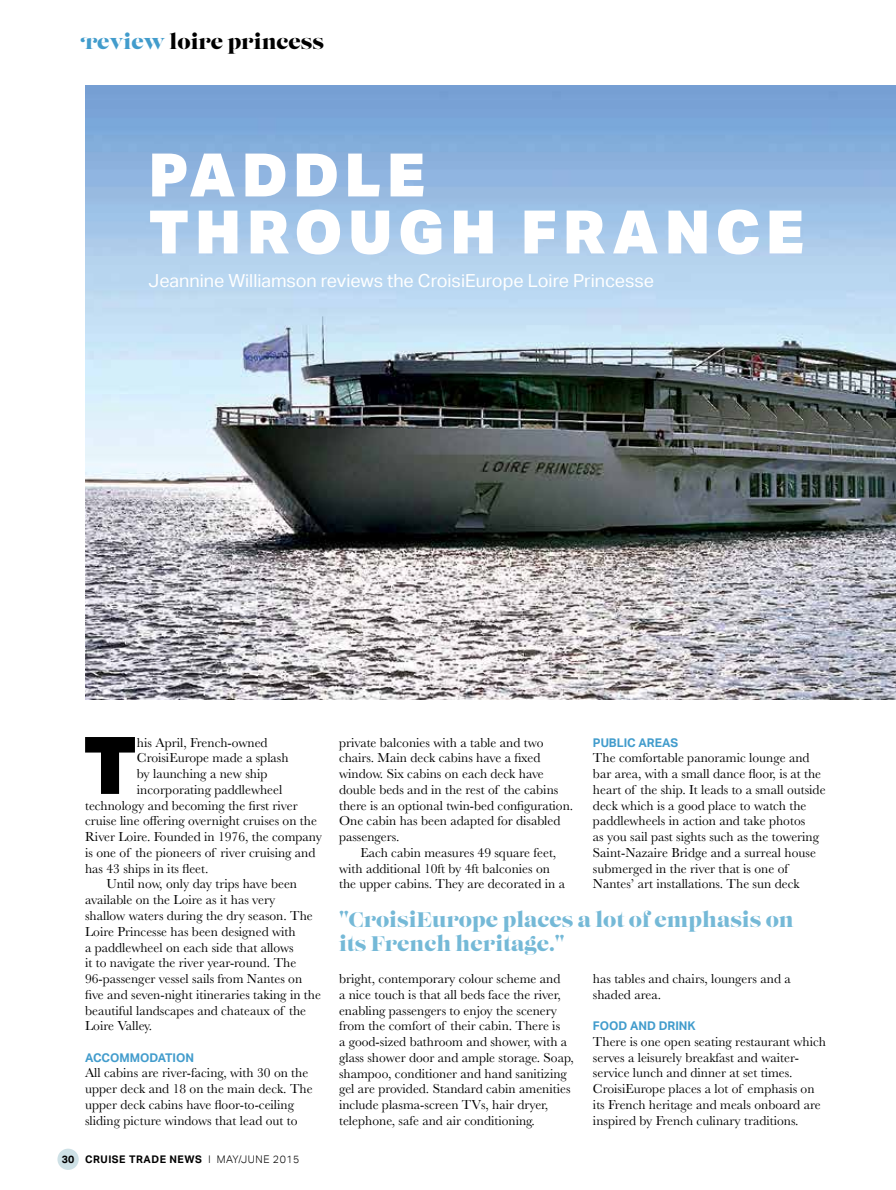
<style>
.page{position:relative;width:896px;height:1190px;background:#fff}
.page>*{position:absolute;margin:0;border:0;box-sizing:border-box;transform-origin:0 0}
.t1{font:900 79.65px "Aktiv Grotesk Trial";color:#000}
.t2{font:900 60px/57px "Aktiv Grotesk Trial";letter-spacing:.1em;color:#fff}
.t3{font:21px/24px "Lust";color:#75b9d7}
.t4{font:21px "Lust";color:#000}
.t5{font:18px "Aktiv Grotesk Trial";color:#fff}
.t6{font:13.5px/15.8px "Baskerville";color:#000}
.t7{font:700 12px "Aktiv Grotesk Trial";color:#429ccc}
.t8{font:700 10.5px "Aktiv Grotesk Trial";letter-spacing:.05em;color:#000}
.s1{color:#429ccc}
.s2{font-weight:300}
</style>
<div class="page">
<div style="left:57px;top:1148px;width:22px;height:22px;background:#cee1e6;border-radius:50%"></div>
<img style="left:85px;top:85px;width:810px;height:614px">
<h3 class="t4" style="left:85px;top:28px;width:240px"><span class="s1">review</span> loire princess</h3>
<h2 class="t2" style="left:148px;top:145px;width:656px">PADDLE<br>THROUGH FRANCE</h2>
<h3 class="t5" style="left:148px;top:270px;width:506px">Jeannine Williamson reviews the CroisiEurope Loire Princesse</h3>
<h1 class="t1" style="left:83px;top:713px;width:55px">T</h1>
<p class="t6" style="left:137px;top:734px;width:132px">his April, French-owned</p>
<p class="t6" style="left:137px;top:750px;width:153px">CroisiEurope made a splash</p>
<p class="t6" style="left:137px;top:766px;width:132px">by launching a new ship</p>
<p class="t6" style="left:137px;top:782px;width:147px">incorporating paddlewheel</p>
<p class="t6" style="left:85px;top:798px;width:214px">technology and becoming the first river</p>
<p class="t6" style="left:85px;top:813px;width:233px">cruise line offering overnight cruises on the</p>
<p class="t6" style="left:85px;top:829px;width:238px">River Loire. Founded in 1976, the company</p>
<p class="t6" style="left:85px;top:845px;width:232px">is one of the pioneers of river cruising and</p>
<p class="t6" style="left:85px;top:861px;width:125px">has 43 ships in its fleet.</p>
<p class="t6" style="left:106px;top:876px;width:192px">Until now, only day trips have been</p>
<p class="t6" style="left:85px;top:892px;width:192px">available on the Loire as it has very</p>
<p class="t6" style="left:85px;top:908px;width:229px">shallow waters during the dry season. The</p>
<p class="t6" style="left:85px;top:924px;width:212px">Loire Princesse has been designed with</p>
<p class="t6" style="left:85px;top:939px;width:210px">a paddlewheel on each side that allows</p>
<p class="t6" style="left:85px;top:955px;width:213px">it to navigate the river year-round. The</p>
<p class="t6" style="left:85px;top:971px;width:218px">96-passenger vessel sails from Nantes on</p>
<p class="t6" style="left:85px;top:987px;width:237px">five and seven-night itineraries taking in the</p>
<p class="t6" style="left:85px;top:1002px;width:222px">beautiful landscapes and chateaux of the</p>
<p class="t6" style="left:85px;top:1018px;width:68px">Loire Valley.</p>
<p class="t7" style="left:85px;top:1050px;width:10px">ACC</p>
<p class="t7" style="left:110px;top:1050px;width:84px">OMMODATION</p>
<p class="t6" style="left:85px;top:1065px;width:229px">All cabins are river-facing, with 30 on the upper deck and 18 on the main deck. The upper deck cabins have floor-to-ceiling sliding picture windows that lead out to</p>
<p class="t8" style="left:62px;top:1153px;width:239px">30 CRUISE TRADE NEWS <span class="s2">L MAY/JUNE 2015</span></p>
<p class="t6" style="left:339px;top:735px;width:236px">private balconies with a table and two chairs. Main deck cabins have a fixed window. Six cabins on each deck have double beds and in the rest of the cabins there is an optional twin-bed configuration.<br>One cabin has been adapted for disabled passengers.</p>
<p class="t6" style="left:339px;top:845px;width:227px;text-indent:21px">Each cabin measures 49 square feet, with additional 10ft by 4ft balconies on the upper cabins. They are decorated in a</p>
<p class="t7" style="left:592px;top:735px;width:87px">PUBLIC AREAS</p>
<p class="t6" style="left:592px;top:750px;width:234px">The comfortable panoramic lounge and bar area, with a small dance floor, is at the heart of the ship. It leads to a small outside deck which is a good place to watch the paddlewheels in action and take photos<br>as you sail past sights such as the towering Saint-Nazaire Bridge and a surreal house submerged in the river that is one of Nantes’ art installations. The sun deck</p>
<h3 class="t3" style="left:339px;top:909px;width:456px">"CroisiEurope places a lot of emphasis on its French heritage."</h3>
<p class="t6" style="left:339px;top:971px;width:236px">bright, contemporary colour scheme and<br>a nice touch is that all beds face the river, enabling passengers to enjoy the scenery from the comfort of their cabin. There is<br>a good-sized bathroom and shower, with a glass shower door and ample storage. Soap, shampoo, conditioner and hand sanitizing gel are provided. Standard cabin amenities include plasma-screen TVs, hair dryer, telephone, safe and air conditioning.</p>
<p class="t6" style="left:592px;top:971px;width:199px">has tables and chairs, loungers and a shaded area.</p>
<p class="t7" style="left:592px;top:1019px;width:104px">FOOD AND DRINK</p>
<p class="t6" style="left:592px;top:1034px;width:234px">There is one open seating restaurant which serves a leisurely breakfast and waiter&shy;service lunch and dinner at set times.<br>CroisiEurope places a lot of emphasis on its French heritage and meals onboard are inspired by French culinary traditions.</p>
</div>
